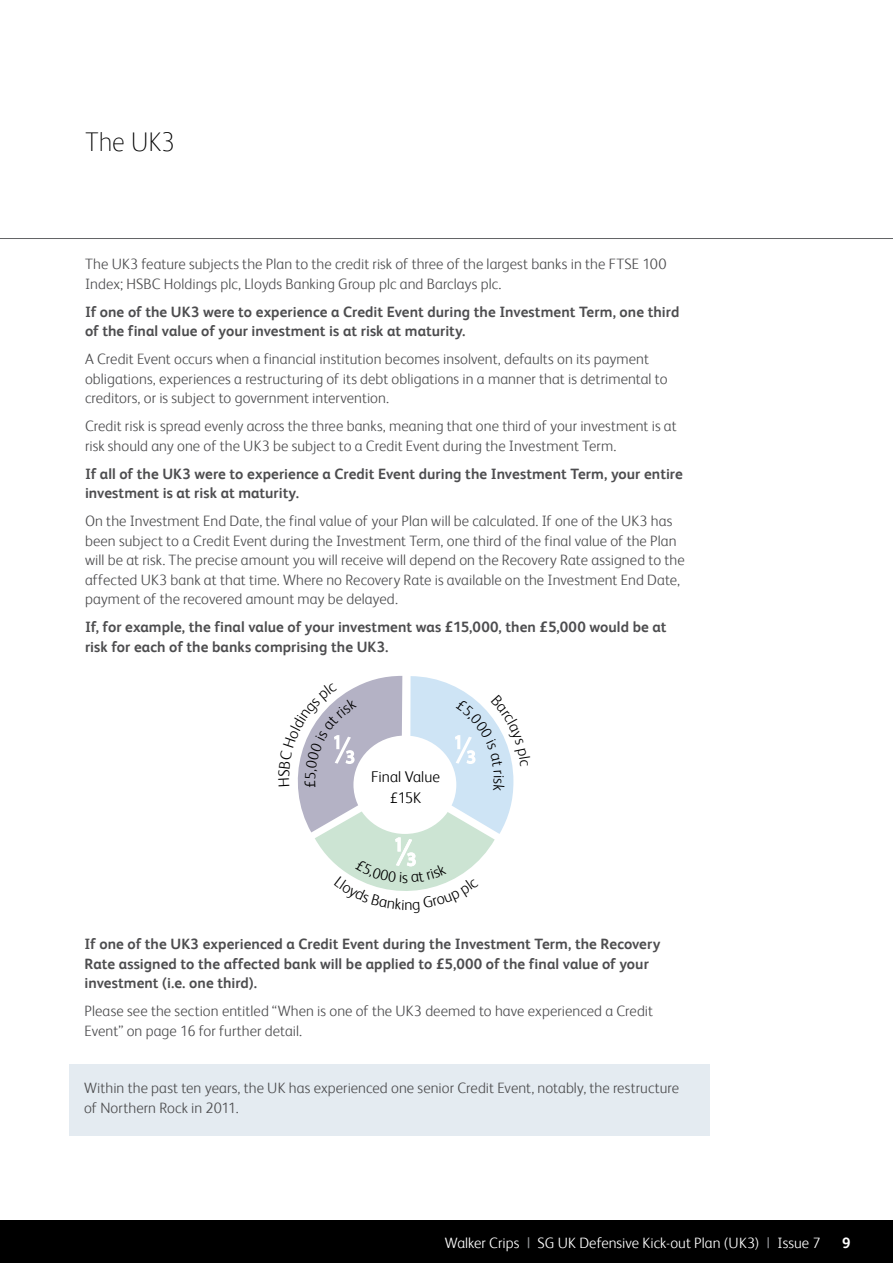
<style>
.page{position:relative;width:893px;height:1263px;background:#fff}
.page>*{position:absolute;margin:0;border:0;box-sizing:border-box;transform-origin:0 0}
.t1{font:100 27px "FS Albert";letter-spacing:-.01em;color:#000}
.t2{font:300 15.6px/21px "FS Albert";color:#000;text-align:center}
.t3{font:300 15px/19.5px "FS Albert";letter-spacing:.005em;color:#4d4d4f}
.t4{font:700 15px/19.5px "FS Albert";letter-spacing:.005em;color:#4d4d4f}
.t5{font:300 15px "FS Albert";letter-spacing:.005em;color:#fff}
.t6{font:700 15px "FS Albert";color:#fff}
.s1{font-family:"Frutiger"}
.s2{font-family:"Frutiger";font-size:15px}
.s3{font-weight:400;color:#939598}
</style>
<div class="page">
<div style="left:0;top:1220px;width:893px;height:43px;background:#000"></div>
<hr style="left:0;top:238px;width:893px;height:1px;background:#636466">
<div style="left:70px;top:1064px;width:640px;height:72px;background:#e4ebf1"></div>
<svg style="left:297px;top:676px;width:217px;height:215px"></svg>
<h1 class="t1" style="left:85px;top:126px;width:92px">The UK3</h1>
<p class="t3" style="left:85px;top:254px;width:583px">The UK3 feature subjects the Plan to the credit risk of three of the largest banks in the FTSE 100<br>Index; HSBC Holdings plc, Lloyds Banking Group plc and Barclays plc.</p>
<p class="t4" style="left:85px;top:302px;width:596px">If one of the UK3 were to experience a Credit Event during the Investment Term, one third of the final value of your investment is at risk at maturity.</p>
<p class="t3" style="left:85px;top:349px;width:584px">A Credit Event occurs when a financial institution becomes insolvent, defaults on its payment obligations, experiences a restructuring of its debt obligations in a manner that is detrimental to creditors, or is subject to government intervention.</p>
<p class="t3" style="left:85px;top:416px;width:593px">Credit risk is spread evenly across the three banks, meaning that one third of your investment is at risk should any one of the UK3 be subject to a Credit Event during the Investment Term.</p>
<p class="t4" style="left:85px;top:464px;width:599px">If all of the UK3 were to experience a Credit Event during the Investment Term, your entire investment is at risk at maturity.</p>
<p class="t3" style="left:85px;top:511px;width:601px">On the Investment End Date, the final value of your Plan will be calculated. If one of the UK3 has been subject to a Credit Event during the Investment Term, one third of the final value of the Plan will be at risk. The precise amount you will receive will depend on the Recovery Rate assigned to the affected UK3 bank at that time. Where no Recovery Rate is available on the Investment End Date, payment of the recovered amount may be delayed.</p>
<p class="t4" style="left:85px;top:617px;width:583px">If, for example, the final value of your investment was <span class="s1">£</span>15,000, then <span class="s1">£</span>5,000 would be at risk for each of the banks comprising the UK3.</p>
<p class="t2" style="left:371px;top:766px;width:70px">Final Value <span class="s2">£</span>15K</p>
<p class="t2" style="left:402px;top:867px;width:7px">s</p>
<p class="t2" style="left:404px;top:894px;width:10px">n</p>
<p class="t4" style="left:85px;top:934px;width:577px">If one of the UK3 experienced a Credit Event during the Investment Term, the Recovery<br>Rate assigned to the affected bank will be applied to <span class="s1">£</span>5,000 of the final value of your investment (i.e. one third).</p>
<p class="t3" style="left:85px;top:1001px;width:570px">Please see the section entitled “When is one of the UK3 deemed to have experienced a Credit<br>Event” on page 16 for further detail.</p>
<p class="t3" style="left:84px;top:1078px;width:596px">Within the past ten years, the UK has experienced one senior Credit Event, notably, the restructure of Northern Rock in 2011.</p>
<p class="t5" style="left:445px;top:1234px;width:377px">Walker Crips <span class="s3">|</span> SG UK Defensive Kick-out Plan (UK3) <span class="s3">|</span> Issue 7</p>
<p class="t6" style="left:842px;top:1234px;width:10px">9</p>
</div>
